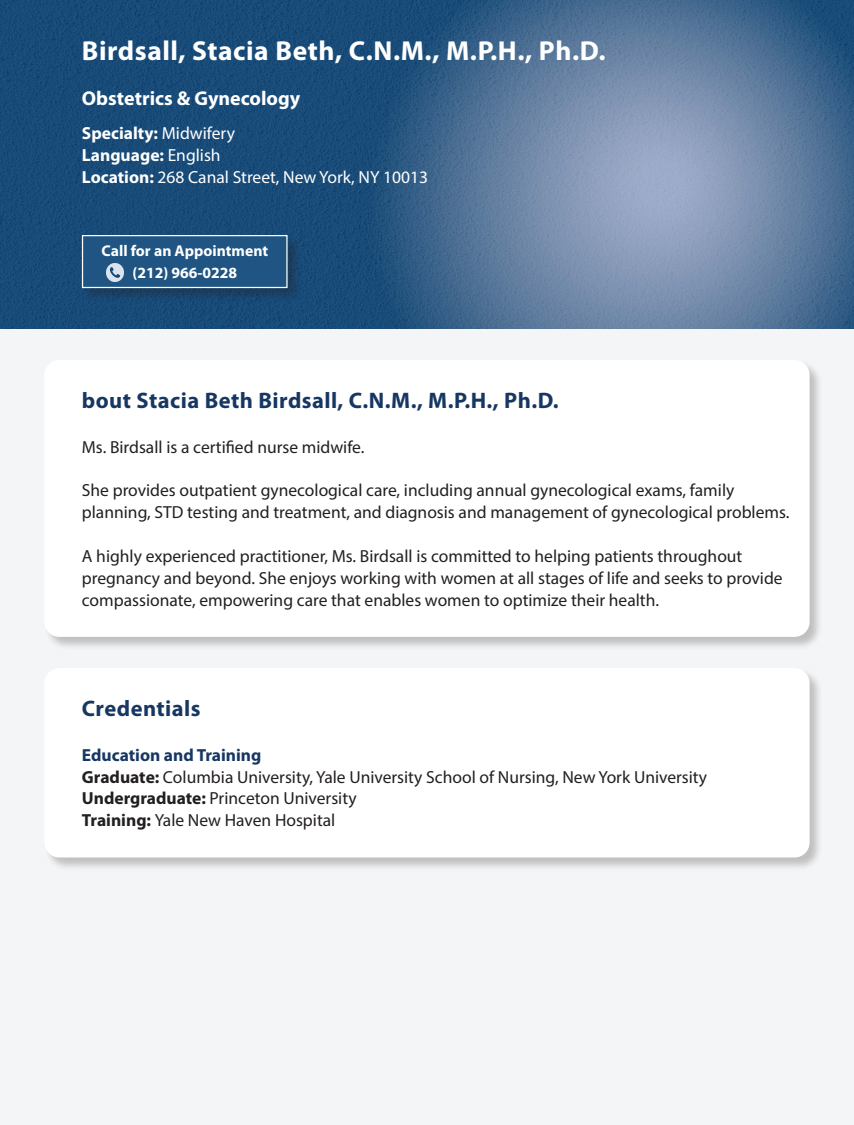
<style>
.page{position:relative;width:854px;height:1125px;background:#f4f5f6}
.page>*{position:absolute;margin:0;border:0;box-sizing:border-box;transform-origin:0 0}
.t1{font:700 27.5px "Myriad Pro";letter-spacing:.02em;color:#fff}
.t2{font:700 22.5px "Myriad Pro";letter-spacing:.02em;color:#173763}
.t3{font:700 20px "Myriad Pro";color:#fff}
.t4{font:17.5px/21.9px "Myriad Pro";color:#231f20}
.t5{font:17.5px "Myriad Pro";color:#fff}
.t6{font:700 17.5px "Myriad Pro";color:#fff}
.t7{font:700 17.5px "Myriad Pro";color:#173763}
.t8{font:700 15.62px "Myriad Pro";color:#fff}
.s1{font-weight:400}
.s2{font-weight:700}
</style>
<div class="page">
<img style="left:0;top:0;width:854px;height:329px">
<div style="left:44px;top:668px;width:779px;height:203px;background:#231f20;opacity:.25"></div>
<div style="left:44px;top:668px;width:765px;height:190px;background:#fff;border-radius:15px"></div>
<div style="left:44px;top:360px;width:779px;height:290px;background:#231f20;opacity:.25"></div>
<div style="left:44px;top:360px;width:765px;height:277px;background:#fff;border-radius:15px"></div>
<div style="left:82px;top:235px;width:219px;height:67px;background:#231f20;opacity:.35"></div>
<div style="left:82px;top:235px;width:206px;height:53px;background:#205583;border:1px solid #fff"></div>
<img style="left:106px;top:264px;width:18px;height:17px">
<p class="t1" style="left:82px;top:33px;width:525px">Birdsall, Stacia Beth, C.N.M., M.P.H., Ph.D.</p>
<p class="t3" style="left:82px;top:85px;width:220px">Obstetrics &amp; Gynecology</p>
<p class="t6" style="left:82px;top:122px;width:155px">Specialty: <span class="s1">Midwifery</span></p>
<p class="t6" style="left:82px;top:144px;width:140px">Language: <span class="s1">English</span></p>
<p class="t5" style="left:82px;top:166px;width:348px"><span class="s2">Location:</span> 268 Canal Street, New York, NY 10013</p>
<p class="t8" style="left:102px;top:240px;width:168px">Call for an Appointment</p>
<p class="t8" style="left:132px;top:262px;width:106px">(212) 966-0228</p>
<p class="t2" style="left:82px;top:386px;width:478px">bout Stacia Beth Birdsall, C.N.M., M.P.H., Ph.D.</p>
<p class="t4" style="left:82px;top:435px;width:284px">Ms. Birdsall is a certified nurse midwife.</p>
<p class="t4" style="left:82px;top:479px;width:709px">She provides outpatient gynecological care, including annual gynecological exams, family planning, STD testing and treatment, and diagnosis and management of gynecological problems.</p>
<p class="t4" style="left:82px;top:545px;width:702px">A highly experienced practitioner, Ms. Birdsall is committed to helping patients throughout pregnancy and beyond. She enjoys working with women at all stages of life and seeks to provide compassionate, empowering care that enables women to optimize their health.</p>
<p class="t2" style="left:82px;top:694px;width:120px">Credentials</p>
<p class="t7" style="left:82px;top:743px;width:181px">Education and Training</p>
<p class="t4" style="left:82px;top:765px;width:627px"><span class="s2">Graduate:</span> Columbia University, Yale University School of Nursing, New York University</p>
<p class="t4" style="left:82px;top:787px;width:276px"><span class="s2">Undergraduate:</span> Princeton University</p>
<p class="t4" style="left:82px;top:809px;width:255px"><span class="s2">Training:</span> Yale New Haven Hospital</p>
</div>
